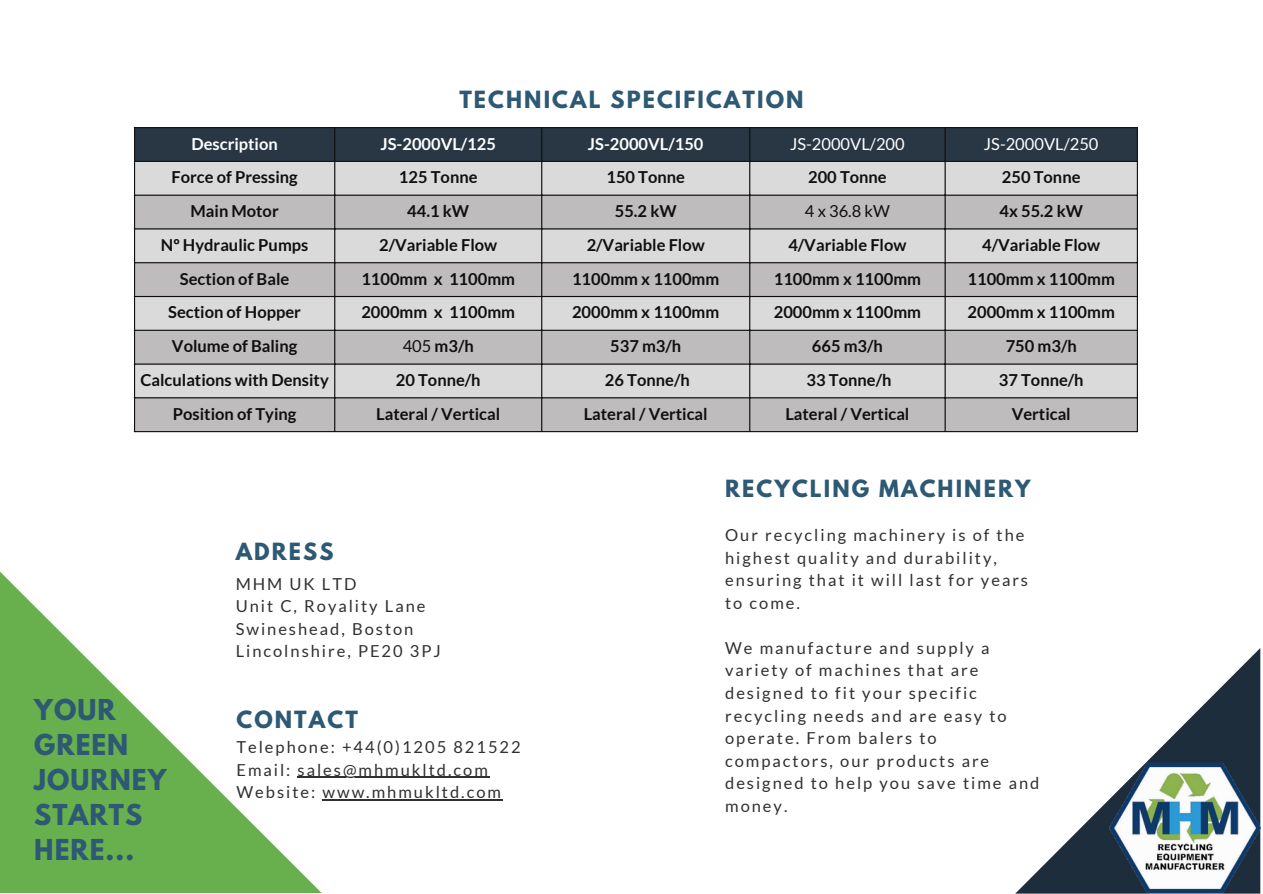
<style>
.page{position:relative;width:1263px;height:894px;background:#fff}
.page>*{position:absolute;margin:0;border:0;box-sizing:border-box;transform-origin:0 0}
.t1{font:700 25.5px/34.8px "League Spartan";letter-spacing:.04em;color:#2d5974}
.t2{font:700 21px "League Spartan";letter-spacing:.1em;color:#2d5974}
.t3{font:700 16.5px "Lato";color:#030303}
.t4{font:16.5px/22.5px "Lato";letter-spacing:.12em;color:#303030}
.t5{font:700 16.5px "Lato";color:#fff}
.t6{font:16.5px "Lato";color:#fff}
.t7{font:16.5px "Lato";color:#030303}
.s1{font-weight:400}
</style>
<div class="page">
<svg style="left:1016px;top:648px;width:244px;height:245px"></svg>
<svg style="left:0;top:571px;width:322px;height:321px"></svg>
<img style="left:1110px;top:762px;width:151px;height:131px">
<div style="left:135px;top:128px;width:1002px;height:33px;background:#293744"></div>
<div style="left:135px;top:162px;width:1002px;height:32px;background:#dadada"></div>
<svg style="left:135px;top:196px;width:1002px;height:235px;background:#c7c6c6"></svg>
<hr style="left:134px;top:128px;width:1px;height:303px;background:#030303">
<hr style="left:334px;top:128px;width:1px;height:303px;background:#030303">
<hr style="left:541px;top:128px;width:1px;height:303px;background:#030303">
<hr style="left:749px;top:128px;width:1px;height:303px;background:#030303">
<hr style="left:944px;top:128px;width:2px;height:303px;background:#030303">
<hr style="left:1137px;top:128px;width:1px;height:303px;background:#030303">
<hr style="left:134px;top:127px;width:1004px;height:1px;background:#030303">
<hr style="left:134px;top:161px;width:1004px;height:1px;background:#030303">
<hr style="left:134px;top:194px;width:1004px;height:2px;background:#030303">
<hr style="left:134px;top:228px;width:1004px;height:1px;background:#030303">
<hr style="left:134px;top:262px;width:1004px;height:1px;background:#030303">
<hr style="left:134px;top:296px;width:1004px;height:1px;background:#030303">
<hr style="left:134px;top:329px;width:1004px;height:2px;background:#030303">
<hr style="left:134px;top:363px;width:1004px;height:1px;background:#030303">
<hr style="left:134px;top:397px;width:1004px;height:1px;background:#030303">
<hr style="left:134px;top:431px;width:1004px;height:1px;background:#030303">
<hr style="left:298px;top:776px;width:192px;height:1px;background:#303030">
<hr style="left:322px;top:799px;width:181px;height:1px;background:#303030">
<p class="t2" style="left:459px;top:89px;width:346px">TECHNICAL SPECIFICATION</p>
<p class="t5" style="left:191px;top:133px;width:88px">Description</p>
<p class="t5" style="left:380px;top:133px;width:117px">JS-2000VL/125</p>
<p class="t5" style="left:588px;top:133px;width:117px">JS-2000VL/150</p>
<p class="t6" style="left:790px;top:133px;width:116px">JS-2000VL/200</p>
<p class="t6" style="left:984px;top:133px;width:116px">JS-2000VL/250</p>
<p class="t3" style="left:172px;top:167px;width:128px">Force of Pressing</p>
<p class="t3" style="left:399px;top:167px;width:80px">125 Tonne</p>
<p class="t3" style="left:606px;top:167px;width:80px">150 Tonne</p>
<p class="t3" style="left:808px;top:167px;width:80px">200 Tonne</p>
<p class="t3" style="left:1002px;top:167px;width:80px">250 Tonne</p>
<p class="t3" style="left:191px;top:201px;width:90px">Main Motor</p>
<p class="t3" style="left:407px;top:201px;width:63px">44.1 kW</p>
<p class="t3" style="left:615px;top:201px;width:63px">55.2 kW</p>
<p class="t7" style="left:805px;top:201px;width:87px">4 x 36.8 kW</p>
<p class="t3" style="left:999px;top:201px;width:85px">4x 55.2 kW</p>
<p class="t3" style="left:161px;top:234px;width:149px">Nº Hydraulic Pumps</p>
<p class="t3" style="left:379px;top:234px;width:120px">2/Variable Flow</p>
<p class="t3" style="left:587px;top:234px;width:120px">2/Variable Flow</p>
<p class="t3" style="left:788px;top:234px;width:120px">4/Variable Flow</p>
<p class="t3" style="left:982px;top:234px;width:120px">4/Variable Flow</p>
<p class="t3" style="left:180px;top:268px;width:111px">Section of Bale</p>
<p class="t3" style="left:361px;top:268px;width:155px">1100mm x 1100mm</p>
<p class="t3" style="left:572px;top:268px;width:149px">1100mm x 1100mm</p>
<p class="t3" style="left:774px;top:268px;width:149px">1100mm x 1100mm</p>
<p class="t3" style="left:967px;top:268px;width:149px">1100mm x 1100mm</p>
<p class="t3" style="left:168px;top:302px;width:134px">Section of Hopper</p>
<p class="t3" style="left:361px;top:302px;width:155px">2000mm x 1100mm</p>
<p class="t3" style="left:572px;top:302px;width:149px">2000mm x 1100mm</p>
<p class="t3" style="left:774px;top:302px;width:149px">2000mm x 1100mm</p>
<p class="t3" style="left:967px;top:302px;width:149px">2000mm x 1100mm</p>
<p class="t3" style="left:172px;top:336px;width:127px">Volume of Baling</p>
<p class="t3" style="left:403px;top:336px;width:73px"><span class="s1">405</span> m3/h</p>
<p class="t3" style="left:610px;top:336px;width:73px">537 m3/h</p>
<p class="t3" style="left:812px;top:336px;width:73px">665 m3/h</p>
<p class="t3" style="left:1006px;top:336px;width:73px">750 m3/h</p>
<p class="t3" style="left:140px;top:369px;width:190px">Calculations with Density</p>
<p class="t3" style="left:396px;top:369px;width:86px">20 Tonne/h</p>
<p class="t3" style="left:605px;top:369px;width:86px">26 Tonne/h</p>
<p class="t3" style="left:807px;top:369px;width:86px">33 Tonne/h</p>
<p class="t3" style="left:999px;top:369px;width:86px">37 Tonne/h</p>
<p class="t3" style="left:173px;top:403px;width:125px">Position of Tying</p>
<p class="t3" style="left:376px;top:403px;width:125px">Lateral / Vertical</p>
<p class="t3" style="left:584px;top:403px;width:125px">Lateral / Vertical</p>
<p class="t3" style="left:785px;top:403px;width:125px">Lateral / Vertical</p>
<p class="t3" style="left:1012px;top:403px;width:61px">Vertical</p>
<p class="t1" style="left:34px;top:695px;width:134px">YOUR<br>GREEN<br>JOURNEY<br>STARTS<br>HERE...</p>
<h2 class="t2" style="left:236px;top:541px;width:99px">ADRESS</h2>
<p class="t4" style="left:236px;top:572px;width:122px">MHM UK LTD</p>
<p class="t4" style="left:236px;top:594px;width:191px">Unit C, Royality Lane</p>
<p class="t4" style="left:236px;top:617px;width:179px">Swineshead, Boston</p>
<p class="t4" style="left:236px;top:639px;width:207px">Lincolnshire, PE20 3PJ</p>
<h2 class="t2" style="left:236px;top:708px;width:123px">CONTACT</h2>
<p class="t4" style="left:236px;top:735px;width:286px">Telephone: +44(0)1205 821522</p>
<p class="t4" style="left:236px;top:758px;width:253px">Email: sales@mhmukltd.com</p>
<p class="t4" style="left:236px;top:780px;width:266px">Website: www.mhmukltd.com</p>
<p class="t2" style="left:725px;top:478px;width:307px">RECYCLING MACHINERY</p>
<p class="t4" style="left:725px;top:523px;width:304px">Our recycling machinery is of the highest quality and durability, ensuring that it will last for years to come.</p>
<p class="t4" style="left:725px;top:636px;width:316px">We manufacture and supply a variety of machines that are designed to fit your specific recycling needs and are easy to operate. From balers to compactors, our products are designed to help you save time and money.</p>
</div>
